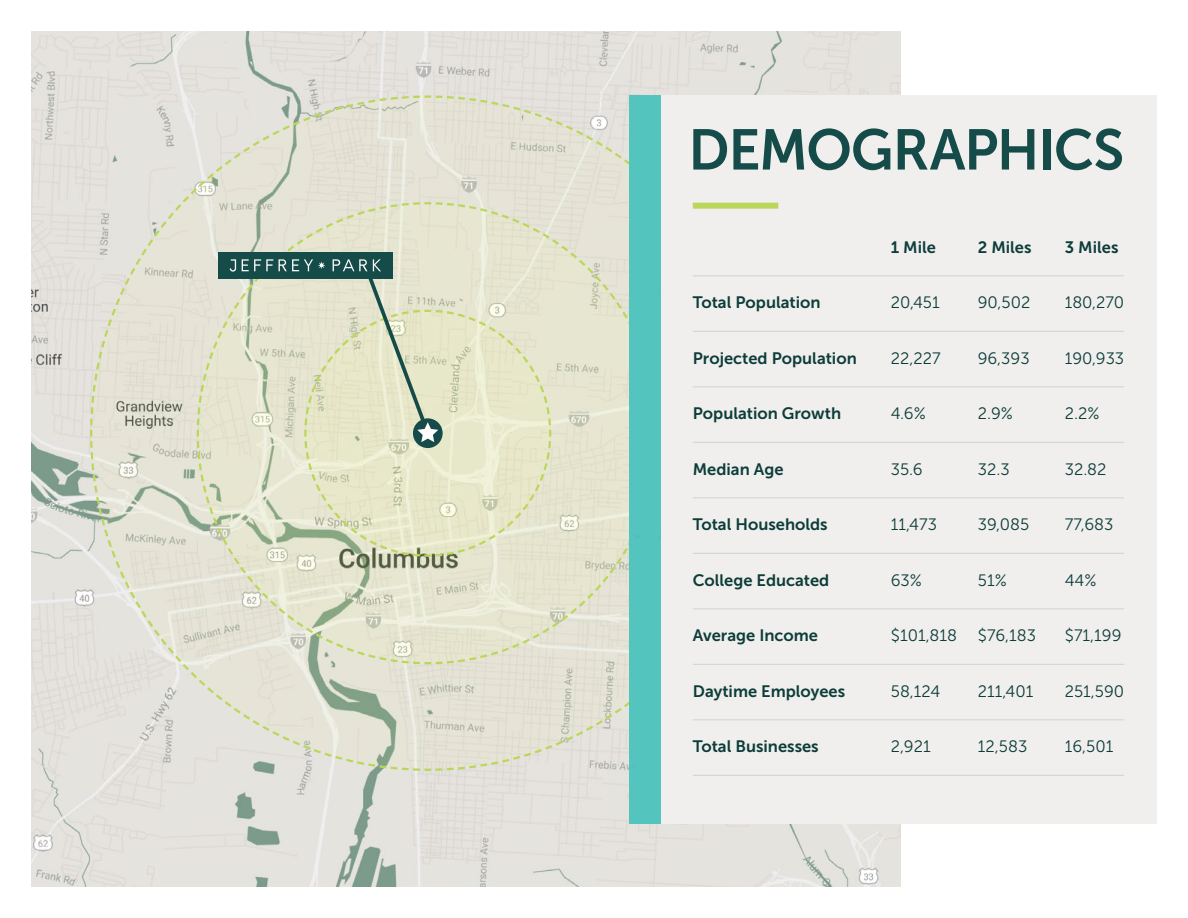
<style>
.page{position:relative;width:1188px;height:918px;background:#fff}
.page>*{position:absolute;margin:0;border:0;box-sizing:border-box;transform-origin:0 0}
.t1{font:57px "Museo Sans 700";letter-spacing:-.025em;color:#154c49}
.t2{font:16.5px "Museo Sans 700";color:#0c3d39}
.t3{font:16.5px "Museo Sans 300";color:#0c3d39}
</style>
<div class="page">
<img style="left:32px;top:31px;width:869px;height:856px">
<svg style="left:89px;top:94px;width:678px;height:678px;background:#e0dfd4"></svg>
<svg style="left:196px;top:201px;width:433px;height:464px;background:#e2e2ce"></svg>
<div style="left:661px;top:95px;width:495px;height:728px;background:#f1efee"></div>
<div style="left:629px;top:95px;width:32px;height:728px;background:#54c5be"></div>
<hr style="left:693px;top:275px;width:431px;height:1px;background:#d1d2d0">
<hr style="left:693px;top:331px;width:431px;height:1px;background:#d1d2d0">
<hr style="left:693px;top:386px;width:431px;height:1px;background:#d1d2d0">
<hr style="left:693px;top:442px;width:431px;height:1px;background:#d1d2d0">
<hr style="left:693px;top:497px;width:431px;height:1px;background:#d1d2d0">
<hr style="left:693px;top:553px;width:431px;height:1px;background:#d1d2d0">
<hr style="left:693px;top:608px;width:431px;height:1px;background:#d1d2d0">
<hr style="left:693px;top:664px;width:431px;height:1px;background:#d1d2d0">
<hr style="left:693px;top:719px;width:431px;height:1px;background:#d1d2d0">
<hr style="left:693px;top:775px;width:431px;height:1px;background:#d1d2d0">
<div style="left:693px;top:203px;width:85px;height:6px;background:#bbd75b"></div>
<div style="left:218px;top:252px;width:175px;height:27px;background:#154c49"></div>
<svg style="left:242px;top:259px;width:31px;height:12px"></svg>
<svg style="left:230px;top:259px;width:6px;height:13px"></svg>
<svg style="left:279px;top:259px;width:273px;height:299px;background:#dcdec4"></svg>
<p class="t1" style="left:688px;top:118px;width:437px">DEMOGRAPHICS</p>
<p class="t2" style="left:891px;top:238px;width:47px">1 Mile</p>
<p class="t2" style="left:978px;top:238px;width:55px">2 Miles</p>
<p class="t2" style="left:1065px;top:238px;width:55px">3 Miles</p>
<p class="t2" style="left:693px;top:294px;width:129px">Total Population</p>
<p class="t3" style="left:891px;top:294px;width:51px">20,451</p>
<p class="t3" style="left:978px;top:294px;width:54px">90,502</p>
<p class="t3" style="left:1065px;top:294px;width:61px">180,270</p>
<p class="t2" style="left:693px;top:349px;width:165px">Projected Population</p>
<p class="t3" style="left:891px;top:349px;width:51px">22,227</p>
<p class="t3" style="left:978px;top:349px;width:53px">96,393</p>
<p class="t3" style="left:1065px;top:349px;width:61px">190,933</p>
<p class="t2" style="left:693px;top:405px;width:150px">Population Growth</p>
<p class="t3" style="left:891px;top:405px;width:36px">4.6%</p>
<p class="t3" style="left:978px;top:405px;width:37px">2.9%</p>
<p class="t3" style="left:1065px;top:405px;width:36px">2.2%</p>
<p class="t2" style="left:693px;top:460px;width:92px">Median Age</p>
<p class="t3" style="left:891px;top:460px;width:33px">35.6</p>
<p class="t3" style="left:978px;top:460px;width:33px">32.3</p>
<p class="t3" style="left:1065px;top:460px;width:43px">32.82</p>
<p class="t2" style="left:693px;top:516px;width:136px">Total Households</p>
<p class="t3" style="left:891px;top:516px;width:48px">11,473</p>
<p class="t3" style="left:978px;top:516px;width:53px">39,085</p>
<p class="t3" style="left:1065px;top:516px;width:50px">77,683</p>
<p class="t2" style="left:693px;top:571px;width:138px">College Educated</p>
<p class="t3" style="left:891px;top:571px;width:33px">63%</p>
<p class="t3" style="left:978px;top:571px;width:30px">51%</p>
<p class="t3" style="left:1065px;top:571px;width:33px">44%</p>
<p class="t2" style="left:693px;top:627px;width:127px">Average Income</p>
<p class="t3" style="left:891px;top:627px;width:68px">$101,818</p>
<p class="t3" style="left:978px;top:627px;width:60px">$76,183</p>
<p class="t3" style="left:1065px;top:627px;width:58px">$71,199</p>
<p class="t2" style="left:693px;top:682px;width:154px">Daytime Employees</p>
<p class="t3" style="left:891px;top:682px;width:51px">58,124</p>
<p class="t3" style="left:978px;top:682px;width:57px">211,401</p>
<p class="t3" style="left:1065px;top:682px;width:61px">251,590</p>
<p class="t2" style="left:693px;top:738px;width:127px">Total Businesses</p>
<p class="t3" style="left:891px;top:738px;width:41px">2,921</p>
<p class="t3" style="left:978px;top:738px;width:51px">12,583</p>
<p class="t3" style="left:1065px;top:738px;width:50px">16,501</p>
</div>
